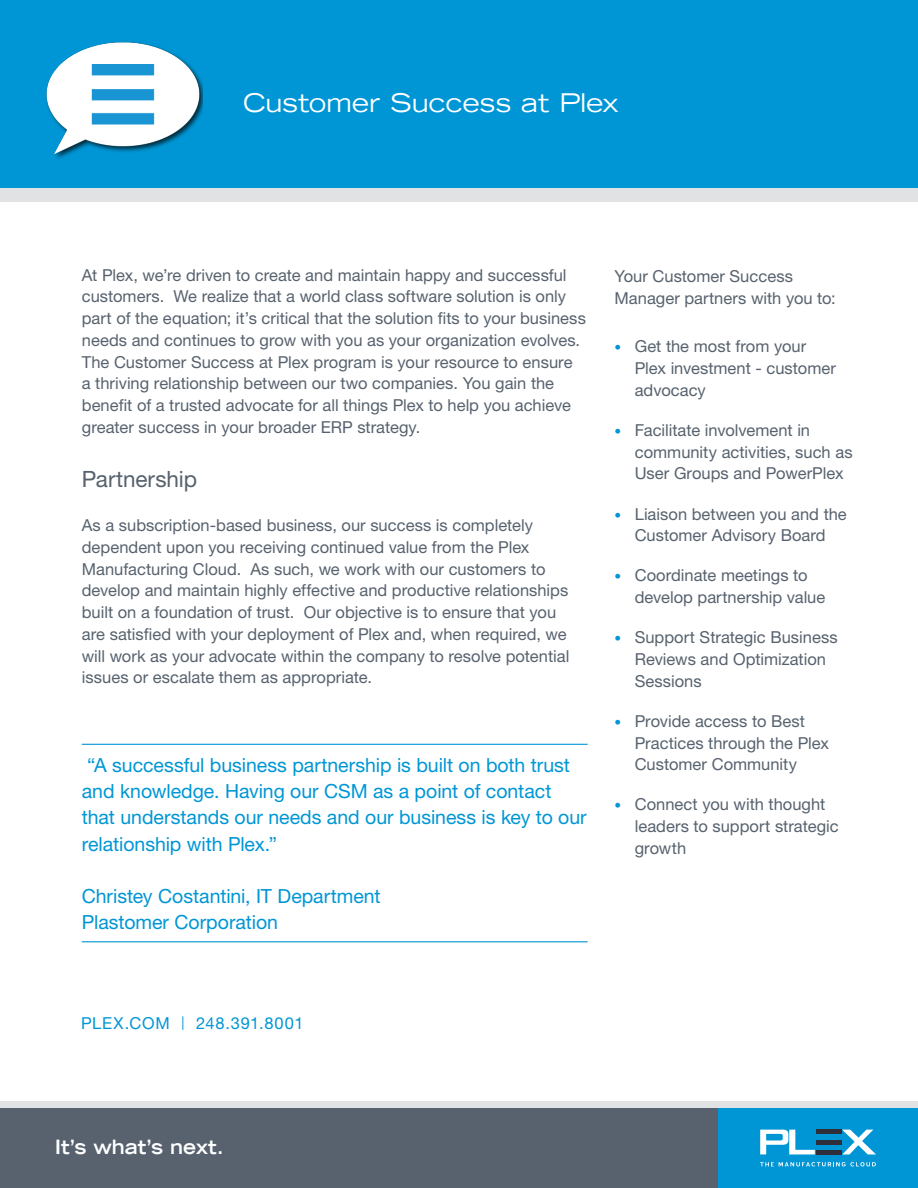
<style>
.page{position:relative;width:918px;height:1188px;background:#fff}
.page>*{position:absolute;margin:0;border:0;box-sizing:border-box;transform-origin:0 0}
.headline{font:expanded 25.5px "Trade Gothic LT";color:#fff}
.subhead{font:22.5px "Helvetica Neue LT Pro";letter-spacing:-.005em;color:#57626e}
.pullquote{font:19.5px/26.2px "Helvetica Neue LT Pro";letter-spacing:-.005em;color:#0096d5}
.t1{font:700 expanded 19.5px "Trade Gothic LT";color:#fff}
.copy{font:16.5px/21.8px "Helvetica Neue LT Pro";color:#57626e}
.copy-2{font:16.5px "Helvetica Neue LT Pro";letter-spacing:.05em;color:#0096d5}
.s1{font-size:13.5px;color:#0096d5}
.s2{font-size:13.5px}
</style>
<div class="page">
<div style="left:0;top:1108px;width:718px;height:80px;background:#57626e"></div>
<div style="left:718px;top:1108px;width:200px;height:80px;background:#0096d5"></div>
<div style="left:0;top:1102px;width:918px;height:6px;background:#e1e2e4"></div>
<svg style="left:760px;top:1130px;width:55px;height:24px"></svg>
<svg style="left:842px;top:1130px;width:34px;height:24px"></svg>
<hr style="left:816px;top:1150px;width:25px;height:4px;background:#2e2f3b">
<hr style="left:816px;top:1130px;width:25px;height:4px;background:#2e2f3b">
<div style="left:816px;top:1140px;width:25px;height:5px;background:#2e2f3b"></div>
<svg style="left:760px;top:1162px;width:116px;height:4px"></svg>
<div style="left:0;top:188px;width:918px;height:13px;background:#e1e2e4"></div>
<div style="left:0;top:0;width:918px;height:188px;background:#0096d5"></div>
<hr style="left:82px;top:744px;width:506px;height:1px;background:#0096d5">
<hr style="left:82px;top:941px;width:506px;height:1px;background:#0096d5">
<img style="left:46px;top:42px;width:157px;height:117px">
<p class="headline" style="left:243px;top:87px;width:377px">Customer Success at Plex</p>
<p class="copy" style="left:82px;top:264px;width:506px">At Plex, we’re driven to create and maintain happy and successful customers. We realize that a world class software solution is only part of the equation; it’s critical that the solution fits to your business needs and continues to grow with you as your organization evolves.<br>The Customer Success at Plex program is your resource to ensure<br>a thriving relationship between our two companies. You gain the benefit of a trusted advocate for all things Plex to help you achieve greater success in your broader ERP strategy.</p>
<p class="subhead" style="left:82px;top:465px;width:117px">Partnership</p>
<p class="copy" style="left:82px;top:514px;width:489px">As a subscription-based business, our success is completely dependent upon you receiving continued value from the Plex Manufacturing Cloud. As such, we work with our customers to develop and maintain highly effective and productive relationships built on a foundation of trust. Our objective is to ensure that you are satisfied with your deployment of Plex and, when required, we will work as your advocate within the company to resolve potential issues or escalate them as appropriate.</p>
<p class="pullquote" style="left:82px;top:751px;width:506px">“A successful business partnership is built on both trust and knowledge. Having our CSM as a point of contact that understands our needs and our business is key to our relationship with Plex.”</p>
<p class="pullquote" style="left:82px;top:883px;width:300px">Christey Costantini, IT Department<br>Plastomer Corporation</p>
<p class="copy" style="left:615px;top:265px;width:223px">Your Customer Success<br>Manager partners with you to:</p>
<p class="copy" style="left:635px;top:335px;width:203px;text-indent:-20px"><span class="s1">•</span> Get the most from your<br>Plex investment - customer advocacy</p>
<p class="copy" style="left:635px;top:419px;width:219px;text-indent:-20px"><span class="s1">•</span> Facilitate involvement in community activities, such as<br>User Groups and PowerPlex</p>
<p class="copy" style="left:615px;top:502px;width:234px;text-align:center"><span class="s1">•</span> Liaison between you and the<br>Customer Advisory Board</p>
<p class="copy" style="left:635px;top:564px;width:192px;text-indent:-20px"><span class="s1">•</span> Coordinate meetings to develop partnership value</p>
<p class="copy" style="left:635px;top:626px;width:204px;text-indent:-20px"><span class="s1">•</span> Support Strategic Business<br>Reviews and Optimization<br>Sessions</p>
<p class="copy" style="left:635px;top:710px;width:196px;text-indent:-20px"><span class="s1">•</span> Provide access to Best<br>Practices through the Plex<br>Customer Community</p>
<p class="copy" style="left:635px;top:793px;width:205px;text-indent:-20px"><span class="s1">•</span> Connect you with thought leaders to support strategic growth</p>
<p class="copy-2" style="left:81px;top:1013px;width:224px">PLEX.COM <span class="s2">|</span> 248.391.8001</p>
<p class="t1" style="left:55px;top:1134px;width:171px">It’s what’s next.</p>
</div>
